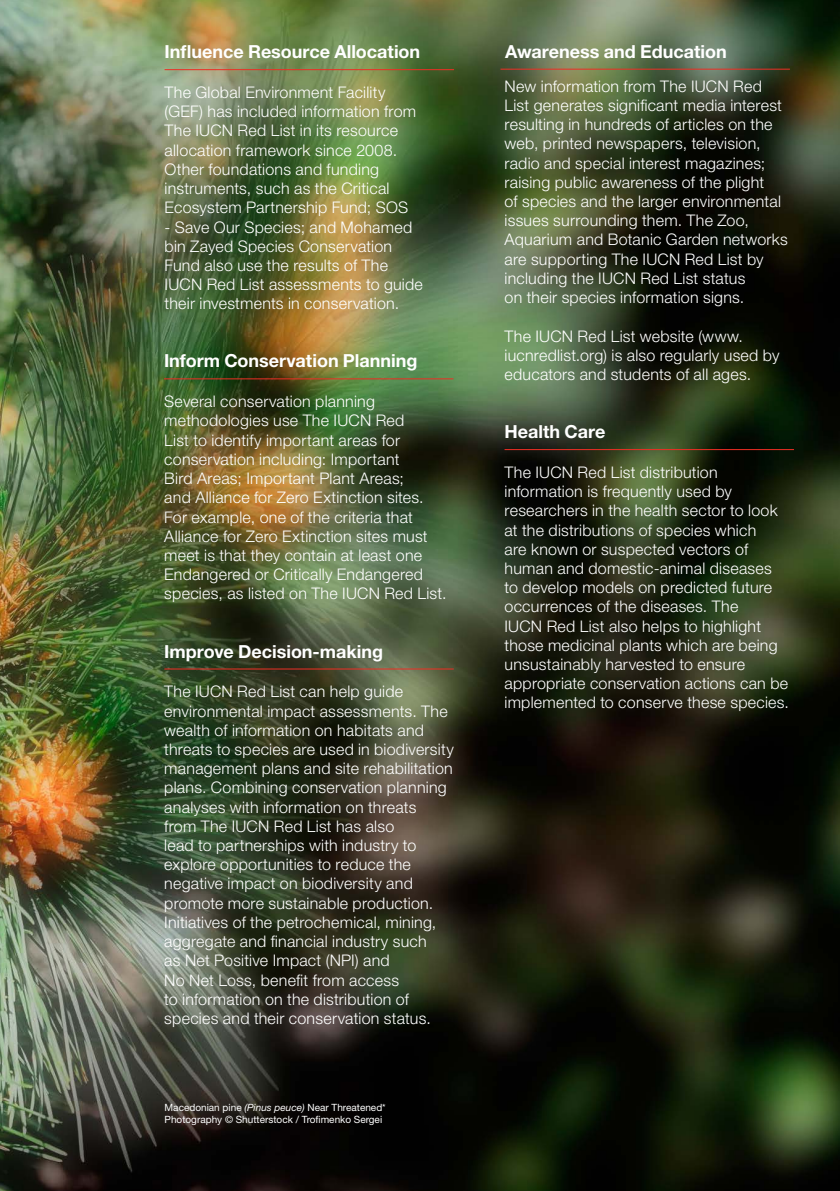
<style>
.page{position:relative;width:840px;height:1191px;background:#fff}
.page>*{position:absolute;margin:0;border:0;box-sizing:border-box;transform-origin:0 0}
.t1{font:700 18px "Helvetica Neue LT Std";color:#fff}
.t2{font:300 16px/19.2px "Helvetica Neue LT Std";letter-spacing:.015em;color:#fff}
.t3{font:10px/12px "Helvetica Neue LT Std";color:#fff}
.s1{font-style:italic}
</style>
<div class="page">
<img style="left:0;top:0;width:839px;height:1191px">
<hr style="left:504px;top:449px;width:289px;height:1px;background:#ee2e24">
<hr style="left:500px;top:69px;width:289px;height:1px;background:#ee2e24">
<hr style="left:164px;top:668px;width:289px;height:1px;background:#ee2e24">
<hr style="left:164px;top:69px;width:290px;height:1px;background:#ee2e24">
<hr style="left:164px;top:378px;width:289px;height:1px;background:#ee2e24">
<p class="t1" style="left:164px;top:41px;width:257px">Influence Resource Allocation</p>
<p class="t2" style="left:164px;top:82px;width:253px">The Global Environment Facility (GEF) has included information from The IUCN Red List in its resource allocation framework since 2008.<br>Other foundations and funding instruments, such as the Critical Ecosystem Partnership Fund; SOS</p>
<p class="t2" style="left:164px;top:217px;width:260px">- Save Our Species; and Mohamed bin Zayed Species Conservation<br>Fund also use the results of The<br>IUCN Red List assessments to guide their investments in conservation.</p>
<p class="t1" style="left:164px;top:350px;width:255px">Inform Conservation Planning</p>
<p class="t2" style="left:164px;top:391px;width:283px">Several conservation planning methodologies use The IUCN Red<br>List to identify important areas for conservation including: Important<br>Bird Areas; Important Plant Areas;<br>and Alliance for Zero Extinction sites.<br>For example, one of the criteria that Alliance for Zero Extinction sites must meet is that they contain at least one Endangered or Critically Endangered species, as listed on The IUCN Red List.</p>
<p class="t1" style="left:164px;top:640px;width:220px">Improve Decision-making</p>
<p class="t2" style="left:164px;top:682px;width:291px">The IUCN Red List can help guide environmental impact assessments. The wealth of information on habitats and threats to species are used in biodiversity management plans and site rehabilitation plans. Combining conservation planning analyses with information on threats<br>from The IUCN Red List has also<br>lead to partnerships with industry to explore opportunities to reduce the negative impact on biodiversity and promote more sustainable production.<br>Initiatives of the petrochemical, mining, aggregate and financial industry such<br>as Net Positive Impact (NPI) and<br>No Net Loss, benefit from access<br>to information on the distribution of species and their conservation status.</p>
<p class="t3" style="left:164px;top:1101px;width:222px">Macedonian pine <span class="s1">(Pinus peuce)</span> Near Threatened*<br>Photography © Shutterstock / Trofimenko Sergei</p>
<p class="t1" style="left:505px;top:41px;width:223px">Awareness and Education</p>
<p class="t2" style="left:504px;top:76px;width:284px">New information from The IUCN Red List generates significant media interest resulting in hundreds of articles on the web, printed newspapers, television, radio and special interest magazines; raising public awareness of the plight<br>of species and the larger environmental issues surrounding them. The Zoo, Aquarium and Botanic Garden networks are supporting The IUCN Red List by including the IUCN Red List status<br>on their species information signs.</p>
<p class="t2" style="left:504px;top:326px;width:276px">The IUCN Red List website (www. iucnredlist.org) is also regularly used by educators and students of all ages.</p>
<p class="t1" style="left:504px;top:420px;width:102px">Health Care</p>
<p class="t2" style="left:504px;top:462px;width:286px">The IUCN Red List distribution information is frequently used by researchers in the health sector to look at the distributions of species which<br>are known or suspected vectors of human and domestic-animal diseases to develop models on predicted future occurrences of the diseases. The<br>IUCN Red List also helps to highlight those medicinal plants which are being unsustainably harvested to ensure appropriate conservation actions can be implemented to conserve these species.</p>
</div>
